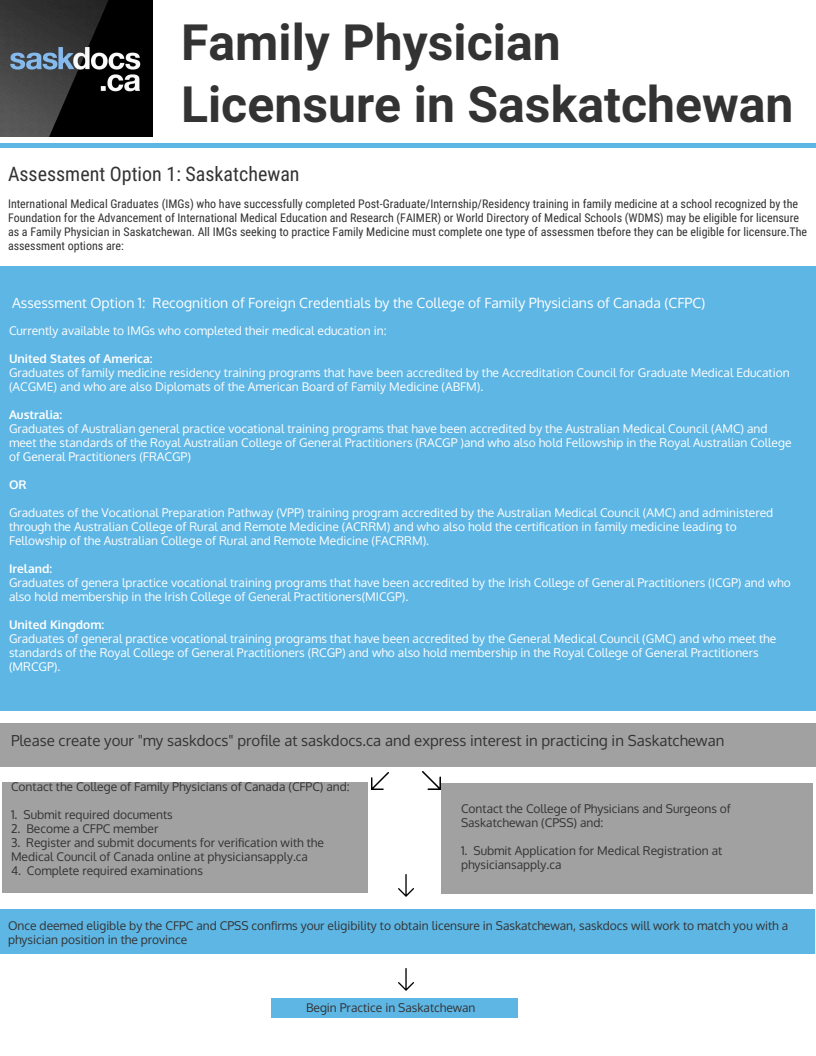
<style>
.page{position:relative;width:816px;height:1056px;background:#fff}
.page>*{position:absolute;margin:0;border:0;box-sizing:border-box;transform-origin:0 0}
.t1{font:700 50px/62px "Roboto";letter-spacing:.005em;color:#333}
.t2{font:20px "Roboto Condensed";letter-spacing:.005em;color:#333}
.t3{font:15px "Oxygen";letter-spacing:.005em;color:#333}
.t4{font:14px "Oxygen";letter-spacing:.005em;color:#fff}
.t5{font:12px/14px "Oxygen";letter-spacing:.005em;color:#fff}
.t6{font:12px/14px "Oxygen";letter-spacing:.005em;color:#333}
.t7{font:12px/14px "Roboto Condensed";letter-spacing:.005em;color:#333}
.t8{font:700 12px "Oxygen";letter-spacing:.005em;color:#fff}
</style>
<div class="page">
<div style="left:441px;top:783px;width:372px;height:111px;background:#a1a1a1"></div>
<img style="left:0;top:0;width:153px;height:137px">
<div style="left:0;top:143px;width:816px;height:5px;background:#5eb6e4"></div>
<div style="left:0;top:266px;width:816px;height:445px;background:#5eb6e4"></div>
<div style="left:0;top:723px;width:816px;height:44px;background:#a1a1a1"></div>
<div style="left:271px;top:998px;width:247px;height:20px;background:#5eb6e4"></div>
<div style="left:0;top:909px;width:815px;height:45px;background:#5eb6e4"></div>
<div style="left:2px;top:782px;width:366px;height:111px;background:#a1a1a1"></div>
<svg style="left:422px;top:771px;width:19px;height:19px"></svg>
<svg style="left:371px;top:772px;width:18px;height:18px"></svg>
<svg style="left:398px;top:874px;width:16px;height:23px"></svg>
<svg style="left:398px;top:968px;width:16px;height:23px"></svg>
<h1 class="t1" style="left:181px;top:12px;width:614px">Family Physician<br>Licensure in Saskatchewan</h1>
<h2 class="t2" style="left:8px;top:162px;width:293px">Assessment Option 1: Saskatchewan</h2>
<p class="t7" style="left:8px;top:197px;width:801px">International Medical Graduates (IMGs) who have successfully completed Post-Graduate/Internship/Residency training in family medicine at a school recognized by the Foundation for the Advancement of International Medical Education and Research (FAIMER) or World Directory of Medical Schools (WDMS) may be eligible for licensure as a Family Physician in Saskatchewan. All IMGs seeking to practice Family Medicine must complete one type of assessmen tbefore they can be eligible for licensure.The assessment options are:</p>
<p class="t4" style="left:12px;top:294px;width:695px">Assessment Option 1: Recognition of Foreign Credentials by the College of Family Physicians of Canada (CFPC)</p>
<p class="t5" style="left:9px;top:323px;width:379px">Currently available to IMGs who completed their medical education in:</p>
<p class="t8" style="left:9px;top:351px;width:145px">United States of America:</p>
<p class="t5" style="left:9px;top:365px;width:782px">Graduates of family medicine residency training programs that have been accredited by the Accreditation Council for Graduate Medical Education (ACGME) and who are also Diplomats of the American Board of Family Medicine (ABFM).</p>
<p class="t8" style="left:9px;top:407px;width:55px">Australia:</p>
<p class="t5" style="left:9px;top:421px;width:784px">Graduates of Australian general practice vocational training programs that have been accredited by the Australian Medical Council (AMC) and meet the standards of the Royal Australian College of General Practitioners (RACGP )and who also hold Fellowship in the Royal Australian College of General Practitioners (FRACGP)</p>
<p class="t8" style="left:9px;top:477px;width:19px">OR</p>
<p class="t5" style="left:9px;top:505px;width:766px">Graduates of the Vocational Preparation Pathway (VPP) training program accredited by the Australian Medical Council (AMC) and administered through the Australian College of Rural and Remote Medicine (ACRRM) and who also hold the certification in family medicine leading to<br>Fellowship of the Australian College of Rural and Remote Medicine (FACRRM).</p>
<p class="t8" style="left:9px;top:561px;width:45px">Ireland:</p>
<p class="t5" style="left:9px;top:575px;width:783px">Graduates of genera lpractice vocational training programs that have been accredited by the Irish College of General Practitioners (ICGP) and who also hold membership in the Irish College of General Practitioners(MICGP).</p>
<p class="t8" style="left:9px;top:617px;width:97px">United Kingdom:</p>
<p class="t5" style="left:9px;top:631px;width:769px">Graduates of general practice vocational training programs that have been accredited by the General Medical Council (GMC) and who meet the standards of the Royal College of General Practitioners (RCGP) and who also hold membership in the Royal College of General Practitioners (MRCGP).</p>
<p class="t3" style="left:11px;top:731px;width:715px">Please create your "my saskdocs" profile at saskdocs.ca and express interest in practicing in Saskatchewan</p>
<p class="t6" style="left:11px;top:779px;width:340px">Contact the College of Family Physicians of Canada (CFPC) and:</p>
<p class="t6" style="left:11px;top:807px;width:163px">1. Submit required documents</p>
<p class="t6" style="left:11px;top:821px;width:149px">2. Become a CFPC member</p>
<p class="t6" style="left:11px;top:835px;width:314px">3. Register and submit documents for verification with the<br>Medical Council of Canada online at physiciansapply.ca</p>
<p class="t6" style="left:11px;top:863px;width:194px">4. Complete required examinations</p>
<p class="t6" style="left:461px;top:801px;width:271px">Contact the College of Physicians and Surgeons of<br>Saskatchewan (CPSS) and:</p>
<p class="t6" style="left:461px;top:843px;width:263px">1. Submit Application for Medical Registration at physiciansapply.ca</p>
<p class="t6" style="left:8px;top:918px;width:782px">Once deemed eligible by the CFPC and CPSS confirms your eligibility to obtain licensure in Saskatchewan, saskdocs will work to match you with a physician position in the province</p>
<p class="t6" style="left:306px;top:1000px;width:171px">Begin Practice in Saskatchewan</p>
</div>
